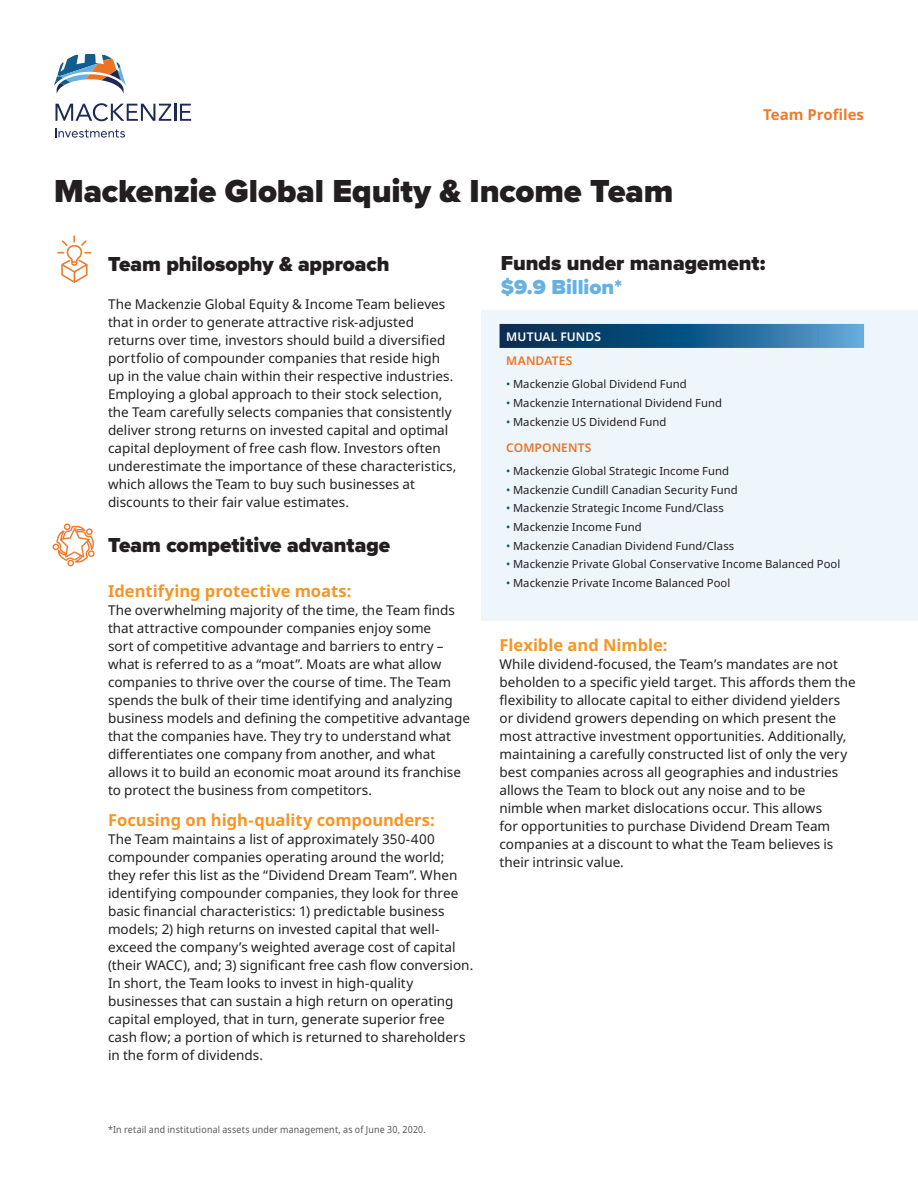
<style>
.page{position:relative;width:918px;height:1188px;background:#fff}
.page>*{position:absolute;margin:0;border:0;box-sizing:border-box;transform-origin:0 0}
.t1{font:900 33px "Proxima Nova";letter-spacing:-.005em;color:#231f20}
.t2{font:900 21px "Proxima Nova";color:#231f20}
.number_bold{font:900 21px "Proxima Nova";color:#67b1e2}
.t3{font:700 16.5px "Noto Sans";color:#f79524}
.fund_name{font:700 15px "Noto Sans";color:#ed7a2e}
.body{font:13.5px/18px "Noto Sans";color:#231f20}
.H4{font:600 12px "Noto Sans";letter-spacing:.01em;color:#e97524}
.body-2{font:600 12px "Noto Sans";letter-spacing:.005em;color:#fff}
.Fund_list{font:11.25px "Noto Sans";letter-spacing:.01em;color:#231f20}
.Footnote{font:9.75px "Noto Sans";letter-spacing:.025em;color:#57585a;scale:.91 1}
.s1{color:#015386}
</style>
<div class="page">
<div style="left:482px;top:310px;width:436px;height:311px;background:#eef5fb"></div>
<svg style="left:500px;top:324px;width:364px;height:24px;background:#1e5d8b"></svg>
<svg style="left:57px;top:235px;width:34px;height:48px"></svg>
<svg style="left:52px;top:523px;width:43px;height:43px"></svg>
<svg style="left:54px;top:54px;width:72px;height:40px"></svg>
<svg style="left:55px;top:103px;width:136px;height:18px"></svg>
<svg style="left:56px;top:128px;width:69px;height:10px"></svg>
<h1 class="t1" style="left:54px;top:166px;width:621px">Mackenzie Global Equity &amp; Income Team</h1>
<p class="fund_name" style="left:763px;top:104px;width:102px">Team Profiles</p>
<h2 class="t2" style="left:108px;top:248px;width:283px">Team philosophy &amp; approach</h2>
<p class="body" style="left:108px;top:296px;width:350px">The Mackenzie Global Equity &amp; Income Team believes that in order to generate attractive risk-adjusted returns over time, investors should build a diversified portfolio of compounder companies that reside high up in the value chain within their respective industries.<br>Employing a global approach to their stock selection, the Team carefully selects companies that consistently deliver strong returns on invested capital and optimal capital deployment of free cash flow. Investors often underestimate the importance of these characteristics, which allows the Team to buy such businesses at discounts to their fair value estimates.</p>
<h2 class="t2" style="left:108px;top:529px;width:284px">Team competitive advantage</h2>
<h3 class="t3" style="left:108px;top:579px;width:245px">Identifying protective moats:</h3>
<p class="body" style="left:108px;top:601px;width:364px">The overwhelming majority of the time, the Team finds that attractive compounder companies enjoy some<br>sort of competitive advantage and barriers to entry – what is referred to as a “moat”. Moats are what allow companies to thrive over the course of time. The Team spends the bulk of their time identifying and analyzing business models and defining the competitive advantage that the companies have. They try to understand what differentiates one company from another, and what allows it to build an economic moat around its franchise to protect the business from competitors.</p>
<h3 class="t3" style="left:108px;top:808px;width:328px">Focusing on high-quality compounders:</h3>
<p class="body" style="left:108px;top:831px;width:367px">The Team maintains a list of approximately 350-400 compounder companies operating around the world; they refer this list as the “Dividend Dream Team”. When identifying compounder companies, they look for three basic financial characteristics: 1) predictable business models; 2) high returns on invested capital that well&shy;exceed the company’s weighted average cost of capital (their WACC), and; 3) significant free cash flow conversion.<br>In short, the Team looks to invest in high-quality businesses that can sustain a high return on operating capital employed, that in turn, generate superior free cash flow; a portion of which is returned to shareholders in the form of dividends.</p>
<p class="Footnote" style="left:108px;top:1122px;width:351px">*In retail and institutional assets under management, as of June 30, 2020.</p>
<h2 class="t2" style="left:501px;top:247px;width:266px">Funds under management:</h2>
<p class="number_bold" style="left:501px;top:271px;width:123px">$9.9 Billion*</p>
<p class="body-2" style="left:506px;top:328px;width:96px">MUTUAL FUNDS</p>
<p class="H4" style="left:506px;top:352px;width:68px">MANDATES</p>
<p class="Fund_list" style="left:506px;top:376px;width:182px"><span class="s1">•</span> Mackenzie Global Dividend Fund</p>
<p class="Fund_list" style="left:506px;top:395px;width:217px"><span class="s1">•</span> Mackenzie International Dividend Fund</p>
<p class="Fund_list" style="left:506px;top:414px;width:162px"><span class="s1">•</span> Mackenzie US Dividend Fund</p>
<p class="H4" style="left:506px;top:439px;width:87px">COMPONENTS</p>
<p class="Fund_list" style="left:506px;top:463px;width:224px"><span class="s1">•</span> Mackenzie Global Strategic Income Fund</p>
<p class="Fund_list" style="left:506px;top:482px;width:233px"><span class="s1">•</span> Mackenzie Cundill Canadian Security Fund</p>
<p class="Fund_list" style="left:506px;top:500px;width:219px"><span class="s1">•</span> Mackenzie Strategic Income Fund/Class</p>
<p class="Fund_list" style="left:506px;top:519px;width:137px"><span class="s1">•</span> Mackenzie Income Fund</p>
<p class="Fund_list" style="left:506px;top:538px;width:229px"><span class="s1">•</span> Mackenzie Canadian Dividend Fund/Class</p>
<p class="Fund_list" style="left:506px;top:556px;width:336px"><span class="s1">•</span> Mackenzie Private Global Conservative Income Balanced Pool</p>
<p class="Fund_list" style="left:506px;top:575px;width:226px"><span class="s1">•</span> Mackenzie Private Income Balanced Pool</p>
<h3 class="t3" style="left:500px;top:633px;width:170px">Flexible and Nimble:</h3>
<p class="body" style="left:500px;top:655px;width:358px">While dividend-focused, the Team’s mandates are not beholden to a specific yield target. This affords them the flexibility to allocate capital to either dividend yielders or dividend growers depending on which present the most attractive investment opportunities. Additionally, maintaining a carefully constructed list of only the very best companies across all geographies and industries allows the Team to block out any noise and to be<br>nimble when market dislocations occur. This allows<br>for opportunities to purchase Dividend Dream Team companies at a discount to what the Team believes is their intrinsic value.</p>
</div>
